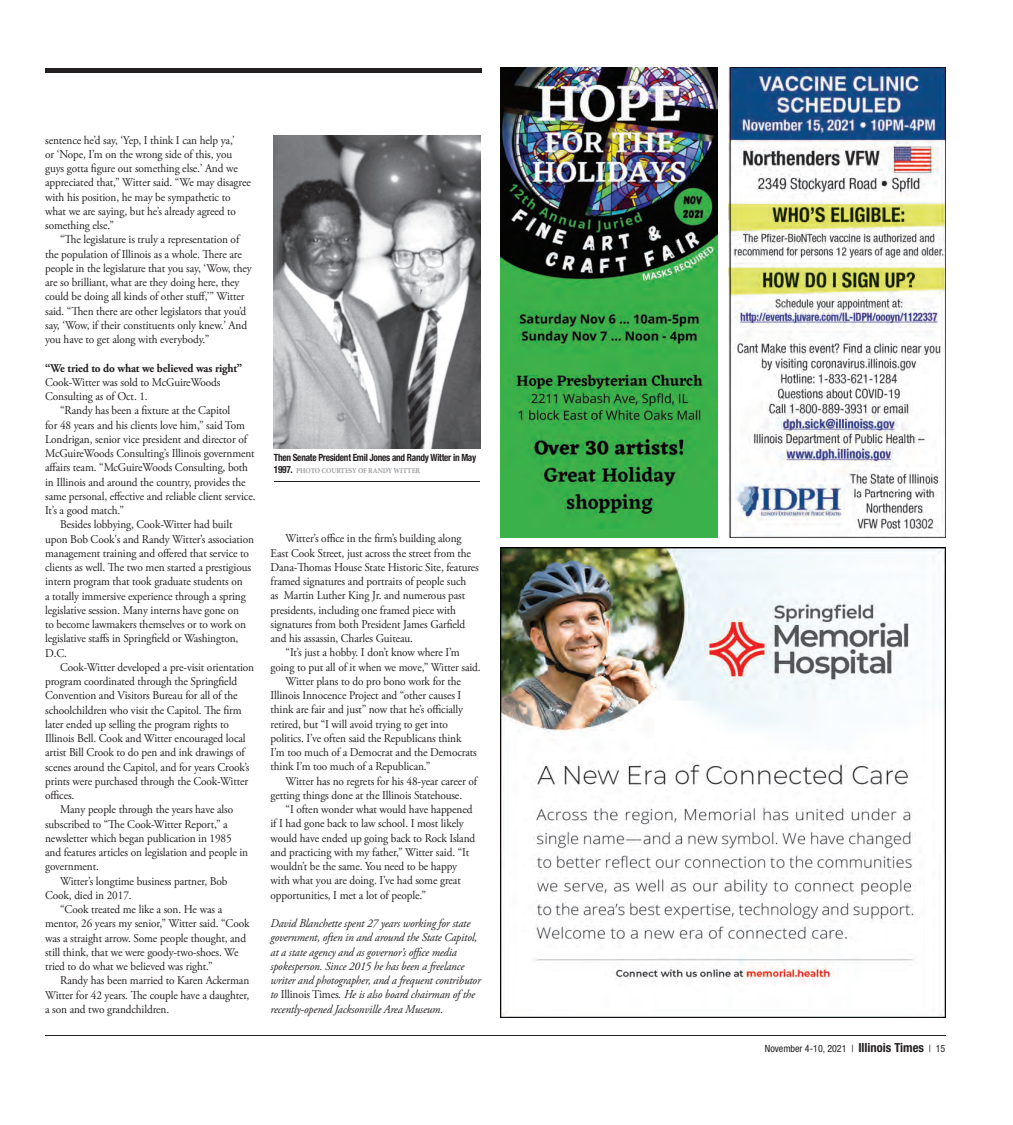
<style>
.page{position:relative;width:1013px;height:1125px;background:#fff}
.page>*{position:absolute;margin:0;border:0;box-sizing:border-box;transform-origin:0 0}
.t1{font:11.88px/14.2px "Adobe Garamond Pro";letter-spacing:-.01em;color:#231f20;scale:.95 1}
.t2{font:italic 11.88px/14.2px "Adobe Garamond Pro";letter-spacing:-.01em;color:#231f20;scale:.95 1}
.t3{font:700 11.88px "Adobe Garamond Pro";letter-spacing:-.01em;color:#231f20;scale:.95 1}
.t4{font:700 condensed 10px "Helvetica Neue";letter-spacing:-.03em;color:#231f20;scale:.93 1}
.t5{font:condensed 10px "Helvetica Neue";color:#231f20}
.t6{font:700 7.5px "Minion Pro";letter-spacing:-.02em;color:#9d9fa2;scale:.94 1}
.s1{font-family:"Helvetica Neue";font-stretch:condensed;font-size:10px;color:#231f20}
.s2{font-style:normal}
.s3{font-weight:700;font-size:12.5px}
</style>
<div class="page">
<hr style="left:45px;top:1035px;width:900px;height:1px;background:#231f20">
<div style="left:45px;top:68px;width:437px;height:5px;background:#231f20"></div>
<img style="left:274px;top:135px;width:207px;height:313px">
<hr style="left:274px;top:481px;width:205px;height:1px;background:#231f20">
<img style="left:501px;top:548px;width:444px;height:470px">
<img style="left:728px;top:68px;width:217px;height:469px">
<img style="left:501px;top:68px;width:216px;height:469px">
<p class="t1" style="left:45px;top:134px;width:218px">sentence he’d say, ‘Yep, I think I can help ya,’<br>or ‘Nope, I’m on the wrong side of this, you guys gotta figure out something else.’ And we appreciated that,” Witter said. “We may disagree with his position, he may be sympathetic to what we are saying, but he’s already agreed to something else.”</p>
<p class="t1" style="left:45px;top:234px;width:219px;text-indent:15px">“The legislature is truly a representation of the population of Illinois as a whole. There are people in the legislature that you say, ‘Wow, they are so brilliant, what are they doing here, they could be doing all kinds of other stuff,’” Witter said. “Then there are other legislators that you’d say, ‘Wow, if their constituents only knew.’ And you have to get along with everybody.”</p>
<p class="t3" style="left:45px;top:361px;width:209px">“We tried to do what we believed was right”</p>
<p class="t1" style="left:45px;top:376px;width:186px">Cook-Witter was sold to McGuireWoods<br>Consulting as of Oct. 1.</p>
<p class="t1" style="left:60px;top:405px;width:181px">“Randy has been a fixture at the Capitol</p>
<p class="t1" style="left:45px;top:419px;width:212px">for 48 years and his clients love him,” said Tom</p>
<p class="t1" style="left:45px;top:433px;width:214px">Londrigan, senior vice president and director of</p>
<p class="t1" style="left:45px;top:447px;width:222px">McGuireWoods Consulting’s Illinois government</p>
<p class="t1" style="left:45px;top:462px;width:215px">affairs team. “McGuireWoods Consulting, both</p>
<p class="t1" style="left:45px;top:476px;width:213px">in Illinois and around the country, provides the</p>
<p class="t1" style="left:45px;top:490px;width:223px">same personal, effective and reliable client service.</p>
<p class="t1" style="left:45px;top:504px;width:84px">It’s a good match.”</p>
<p class="t1" style="left:60px;top:519px;width:183px">Besides lobbying, Cook-Witter had built</p>
<p class="t1" style="left:45px;top:533px;width:221px">upon Bob Cook's and Randy Witter’s association</p>
<p class="t1" style="left:45px;top:547px;width:216px">management training and offered that service to</p>
<p class="t1" style="left:45px;top:561px;width:218px">clients as well. The two men started a prestigious</p>
<p class="t1" style="left:45px;top:576px;width:209px">intern program that took graduate students on</p>
<p class="t1" style="left:45px;top:590px;width:213px">a totally immersive experience through a spring</p>
<p class="t1" style="left:45px;top:604px;width:205px">legislative session. Many interns have gone on</p>
<p class="t1" style="left:45px;top:618px;width:213px">to become lawmakers themselves or to work on</p>
<p class="t1" style="left:45px;top:633px;width:205px">legislative staffs in Springfield or Washington,</p>
<p class="t1" style="left:45px;top:647px;width:25px">D.C.</p>
<p class="t1" style="left:60px;top:661px;width:206px">Cook-Witter developed a pre-visit orientation</p>
<p class="t1" style="left:45px;top:675px;width:203px">program coordinated through the Springfield</p>
<p class="t1" style="left:45px;top:690px;width:204px">Convention and Visitors Bureau for all of the</p>
<p class="t1" style="left:45px;top:704px;width:208px">schoolchildren who visit the Capitol. The firm</p>
<p class="t1" style="left:45px;top:718px;width:195px">later ended up selling the program rights to</p>
<p class="t1" style="left:45px;top:732px;width:212px">Illinois Bell. Cook and Witter encouraged local</p>
<p class="t1" style="left:45px;top:747px;width:212px">artist Bill Crook to do pen and ink drawings of</p>
<p class="t1" style="left:45px;top:761px;width:217px">scenes around the Capitol, and for years Crook’s</p>
<p class="t1" style="left:45px;top:775px;width:215px">prints were purchased through the Cook-Witter</p>
<p class="t1" style="left:45px;top:789px;width:32px">offices.</p>
<p class="t1" style="left:60px;top:804px;width:184px">Many people through the years have also</p>
<p class="t1" style="left:45px;top:818px;width:194px">subscribed to “The Cook-Witter Report,” a</p>
<p class="t1" style="left:45px;top:832px;width:198px">newsletter which began publication in 1985</p>
<p class="t1" style="left:45px;top:846px;width:215px">and features articles on legislation and people in</p>
<p class="t1" style="left:45px;top:861px;width:58px">government.</p>
<p class="t1" style="left:60px;top:875px;width:178px">Witter’s longtime business partner, Bob</p>
<p class="t1" style="left:45px;top:889px;width:93px">Cook, died in 2017.</p>
<p class="t1" style="left:60px;top:903px;width:172px">“Cook treated me like a son. He was a</p>
<p class="t1" style="left:45px;top:918px;width:217px">mentor, 26 years my senior,” Witter said. “Cook</p>
<p class="t1" style="left:45px;top:932px;width:213px">was a straight arrow. Some people thought, and</p>
<p class="t1" style="left:45px;top:946px;width:205px">still think, that we were goody-two-shoes. We</p>
<p class="t1" style="left:45px;top:960px;width:178px">tried to do what we believed was right.”</p>
<p class="t1" style="left:60px;top:975px;width:201px">Randy has been married to Karen Ackerman</p>
<p class="t1" style="left:45px;top:989px;width:216px">Witter for 42 years. The couple have a daughter,</p>
<p class="t1" style="left:45px;top:1003px;width:132px">a son and two grandchildren.</p>
<p class="t4" style="left:274px;top:454px;width:219px">Then Senate President Emil Jones and Randy Witter in May</p>
<p class="t6" style="left:274px;top:466px;width:157px"><span class="s1">1997.</span> PHOTO COURTESY OF RANDY WITTER</p>
<p class="t1" style="left:285px;top:533px;width:187px">Witter’s office in the firm’s building along</p>
<p class="t1" style="left:270px;top:547px;width:212px">East Cook Street, just across the street from the</p>
<p class="t1" style="left:270px;top:561px;width:221px">Dana-Thomas House State Historic Site, features</p>
<p class="t1" style="left:270px;top:575px;width:208px">framed signatures and portraits of people such</p>
<p class="t1" style="left:270px;top:590px;width:206px">as Martin Luther King Jr. and numerous past</p>
<p class="t1" style="left:270px;top:604px;width:197px">presidents, including one framed piece with</p>
<p class="t1" style="left:270px;top:618px;width:206px">signatures from both President James Garfield</p>
<p class="t1" style="left:270px;top:632px;width:151px">and his assassin, Charles Guiteau.</p>
<p class="t1" style="left:285px;top:647px;width:185px">“It’s just a hobby. I don’t know where I’m</p>
<p class="t1" style="left:270px;top:661px;width:223px">going to put all of it when we move,” Witter said.</p>
<p class="t1" style="left:285px;top:675px;width:186px">Witter plans to do pro bono work for the</p>
<p class="t1" style="left:270px;top:689px;width:202px">Illinois Innocence Project and “other causes I</p>
<p class="t1" style="left:270px;top:704px;width:204px">think are fair and just” now that he’s officially</p>
<p class="t1" style="left:270px;top:718px;width:188px">retired, but “I will avoid trying to get into</p>
<p class="t1" style="left:270px;top:732px;width:202px">politics. I’ve often said the Republicans think</p>
<p class="t1" style="left:270px;top:746px;width:219px">I’m too much of a Democrat and the Democrats</p>
<p class="t1" style="left:270px;top:761px;width:170px">think I’m too much of a Republican.”</p>
<p class="t1" style="left:285px;top:775px;width:203px">Witter has no regrets for his 48-year career of</p>
<p class="t1" style="left:270px;top:789px;width:203px">getting things done at the Illinois Statehouse.</p>
<p class="t1" style="left:285px;top:803px;width:198px">“I often wonder what would have happened</p>
<p class="t1" style="left:270px;top:818px;width:205px">if I had gone back to law school. I most likely</p>
<p class="t1" style="left:270px;top:832px;width:217px">would have ended up going back to Rock Island</p>
<p class="t1" style="left:270px;top:846px;width:210px">and practicing with my father,” Witter said. “It</p>
<p class="t1" style="left:270px;top:860px;width:198px">wouldn’t be the same. You need to be happy</p>
<p class="t1" style="left:270px;top:875px;width:202px">with what you are doing. I’ve had some great</p>
<p class="t1" style="left:270px;top:889px;width:165px">opportunities, I met a lot of people.”</p>
<p class="t2" style="left:270px;top:916px;width:223px">David Blanchette spent 27 years working for state government, often in and around the State Capitol, at a state agency and as governor’s office media spokesperson. Since 2015 he has been a freelance writer and photographer, and a frequent contributor to <span class="s2">Illinois Times</span>. He is also board chairman of the recently-opened Jacksonville Area Museum.</p>
<p class="t5" style="left:764px;top:1045px;width:182px">November 4-10, 2021 | <span class="s3">Illinois Times</span> | 15</p>
</div>
